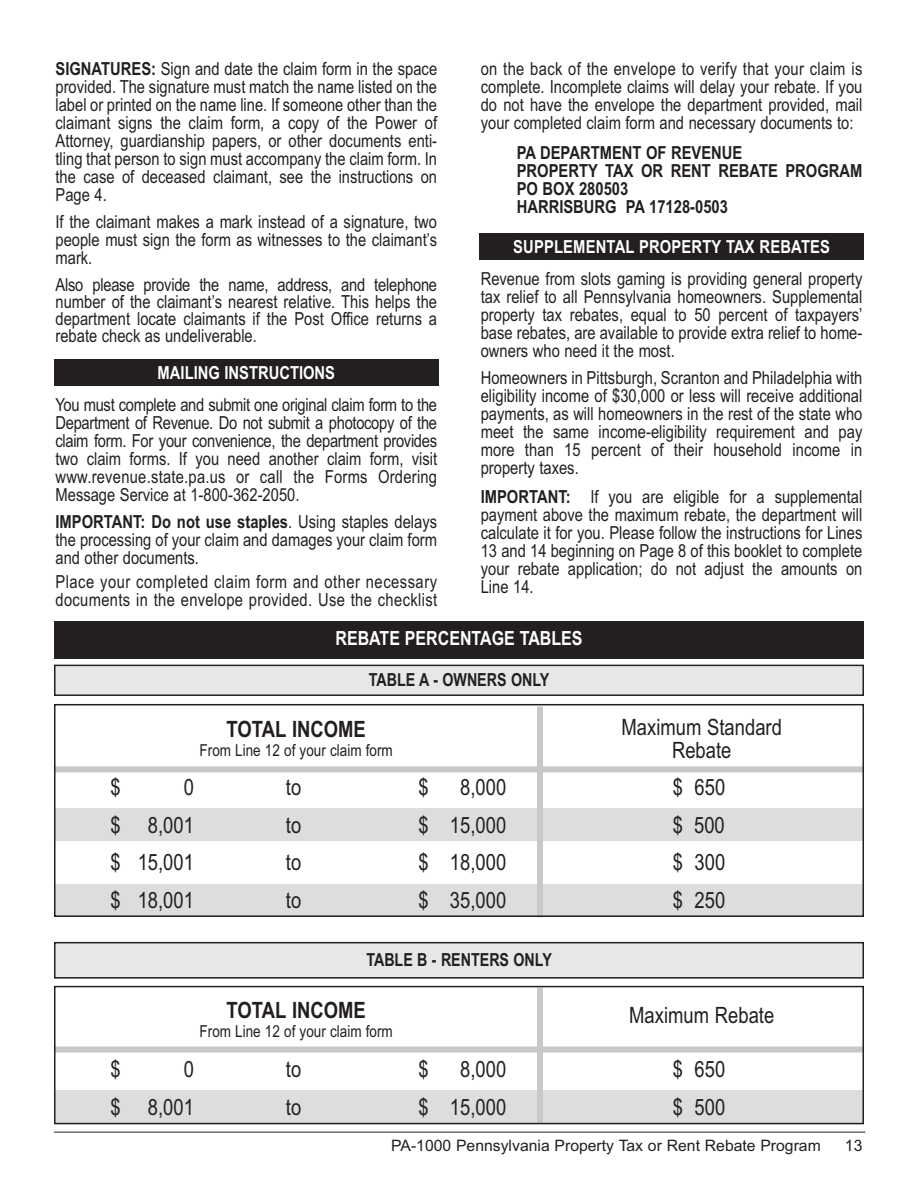
<style>
.page{position:relative;width:918px;height:1188px;background:#fff}
.page>*{position:absolute;margin:0;border:0;box-sizing:border-box;transform-origin:0 0}
.t1{font:22.5px/22.5px "Arial Narrow";color:#231f20;text-align:center}
.t2{font:700 22.5px "Arial Narrow";color:#231f20}
.t3{font:700 19.5px "Arial Narrow";color:#fff}
.t4{font:18px/18px "Arial Narrow";color:#231f20;text-align:justify}
.t5{font:700 18px/18px "Arial Narrow";color:#231f20}
.t6{font:18px/18px "Arial Narrow";letter-spacing:.02em;color:#231f20}
.t7{font:700 18px "Arial Narrow";letter-spacing:.01em;color:#fff}
.t8{font:16.5px "Arial Narrow";color:#231f20}
.t9{font:15.75px "Arial";color:#231f20}
.s1{font-weight:700}
</style>
<div class="page">
<div style="left:54px;top:621px;width:810px;height:37px;background:#231f20"></div>
<div style="left:55px;top:665px;width:808px;height:30px;background:#e6e7e9"></div>
<div style="left:54px;top:665px;width:810px;height:31px;border:2px solid #231f20"></div>
<div style="left:479px;top:233px;width:385px;height:27px;background:#231f20"></div>
<div style="left:54px;top:359px;width:385px;height:27px;background:#231f20"></div>
<hr style="left:54px;top:1132px;width:811px;height:1px;background:#231f20">
<svg style="left:54px;top:703px;width:810px;height:422px"></svg>
<p class="t4" style="left:55px;top:62px;width:383px"><span class="s1">SIGNATURES:</span> Sign and date the claim form in the space provided. The signature must match the name listed on the label or printed on the name line. If someone other than the claimant signs the claim form, a copy of the Power of Attorney, guardianship papers, or other documents enti&shy;tling that person to sign must accompany the claim form. In the case of deceased claimant, see the instructions on Page 4.</p>
<p class="t4" style="left:55px;top:215px;width:383px">If the claimant makes a mark instead of a signature, two people must sign the form as witnesses to the claimant’s mark.</p>
<p class="t4" style="left:55px;top:277px;width:383px;line-height:17.2px">Also please provide the name, address, and telephone number of the claimant’s nearest relative. This helps the department locate claimants if the Post Office returns a rebate check as undeliverable.</p>
<p class="t4" style="left:481px;top:62px;width:383px">on the back of the envelope to verify that your claim is complete. Incomplete claims will delay your rebate. If you do not have the envelope the department provided, mail your completed claim form and necessary documents to:</p>
<p class="t5" style="left:517px;top:146px;width:347px">PA DEPARTMENT OF REVENUE<br>PROPERTY TAX OR RENT REBATE PROGRAM<br>PO BOX 280503<br>HARRISBURG PA 17128-0503</p>
<p class="t7" style="left:513px;top:240px;width:318px">SUPPLEMENTAL PROPERTY TAX REBATES</p>
<p class="t4" style="left:481px;top:272px;width:383px">Revenue from slots gaming is providing general property tax relief to all Pennsylvania homeowners. Supplemental property tax rebates, equal to 50 percent of taxpayers’ base rebates, are available to provide extra relief to home&shy;owners who need it the most.</p>
<p class="t4" style="left:481px;top:371px;width:383px">Homeowners in Pittsburgh, Scranton and Philadelphia with eligibility income of $30,000 or less will receive additional payments, as will homeowners in the rest of the state who meet the same income-eligibility requirement and pay more than 15 percent of their household income in property taxes.</p>
<p class="t4" style="left:481px;top:489px;width:383px"><span class="s1">IMPORTANT:</span> If you are eligible for a supplemental payment above the maximum rebate, the department will calculate it for you. Please follow the instructions for Lines 13 and 14 beginning on Page 8 of this booklet to complete your rebate application; do not adjust the amounts on Line 14.</p>
<p class="t3" style="left:336px;top:631px;width:249px">REBATE PERCENTAGE TABLES</p>
<p class="t5" style="left:369px;top:673px;width:182px">TABLE A - OWNERS ONLY</p>
<p class="t1" style="left:622px;top:718px;width:162px">Maximum Standard<br>Rebate</p>
<p class="t7" style="left:158px;top:366px;width:179px">MAILING INSTRUCTIONS</p>
<p class="t4" style="left:55px;top:398px;width:383px">You must complete and submit one original claim form to the Department of Revenue. Do not submit a photocopy of the claim form. For your convenience, the department provides two claim forms. If you need another claim form, visit www.revenue.state.pa.us or call the Forms Ordering Message Service at 1-800-362-2050.</p>
<p class="t4" style="left:55px;top:515px;width:383px"><span class="s1">IMPORTANT: Do not use staples</span>. Using staples delays the processing of your claim and damages your claim form and other documents.</p>
<p class="t6" style="left:55px;top:575px;width:383px">Place your completed claim form and other necessary documents in the envelope provided. Use the checklist</p>
<p class="t2" style="left:227px;top:721px;width:141px">TOTAL INCOME</p>
<p class="t8" style="left:200px;top:744px;width:195px">From Line 12 of your claim form</p>
<p class="t1" style="left:110px;top:779px;width:12px">$</p>
<p class="t1" style="left:184px;top:779px;width:12px">0</p>
<p class="t1" style="left:286px;top:779px;width:17px">to</p>
<p class="t1" style="left:418px;top:779px;width:12px">$</p>
<p class="t1" style="left:460px;top:779px;width:48px">8,000</p>
<p class="t1" style="left:673px;top:779px;width:54px">$ 650</p>
<p class="t1" style="left:110px;top:816px;width:85px">$ 8,001</p>
<p class="t1" style="left:286px;top:816px;width:17px">to</p>
<p class="t1" style="left:418px;top:816px;width:90px">$ 15,000</p>
<p class="t1" style="left:673px;top:816px;width:53px">$ 500</p>
<p class="t1" style="left:110px;top:854px;width:85px">$ 15,001</p>
<p class="t1" style="left:286px;top:854px;width:17px">to</p>
<p class="t1" style="left:418px;top:854px;width:90px">$ 18,000</p>
<p class="t1" style="left:673px;top:854px;width:54px">$ 300</p>
<p class="t1" style="left:110px;top:891px;width:85px">$ 18,001</p>
<p class="t1" style="left:286px;top:891px;width:17px">to</p>
<p class="t1" style="left:418px;top:891px;width:90px">$ 35,000</p>
<p class="t1" style="left:673px;top:891px;width:54px">$ 250</p>
<p class="t5" style="left:366px;top:953px;width:187px">TABLE B - RENTERS ONLY</p>
<p class="t2" style="left:227px;top:1002px;width:141px">TOTAL INCOME</p>
<p class="t1" style="left:629px;top:1006px;width:147px">Maximum Rebate</p>
<p class="t8" style="left:200px;top:1025px;width:195px">From Line 12 of your claim form</p>
<p class="t1" style="left:110px;top:1061px;width:12px">$</p>
<p class="t1" style="left:184px;top:1061px;width:12px">0</p>
<p class="t1" style="left:286px;top:1061px;width:17px">to</p>
<p class="t1" style="left:418px;top:1061px;width:12px">$</p>
<p class="t1" style="left:460px;top:1061px;width:48px">8,000</p>
<p class="t1" style="left:673px;top:1061px;width:54px">$ 650</p>
<p class="t1" style="left:110px;top:1098px;width:85px">$ 8,001</p>
<p class="t1" style="left:286px;top:1098px;width:17px">to</p>
<p class="t1" style="left:418px;top:1098px;width:90px">$ 15,000</p>
<p class="t1" style="left:673px;top:1098px;width:54px">$ 500</p>
<p class="t9" style="left:391px;top:1140px;width:431px">PA-1000 Pennsylvania Property Tax or Rent Rebate Program</p>
<p class="t9" style="left:845px;top:1140px;width:19px">13</p>
</div>
